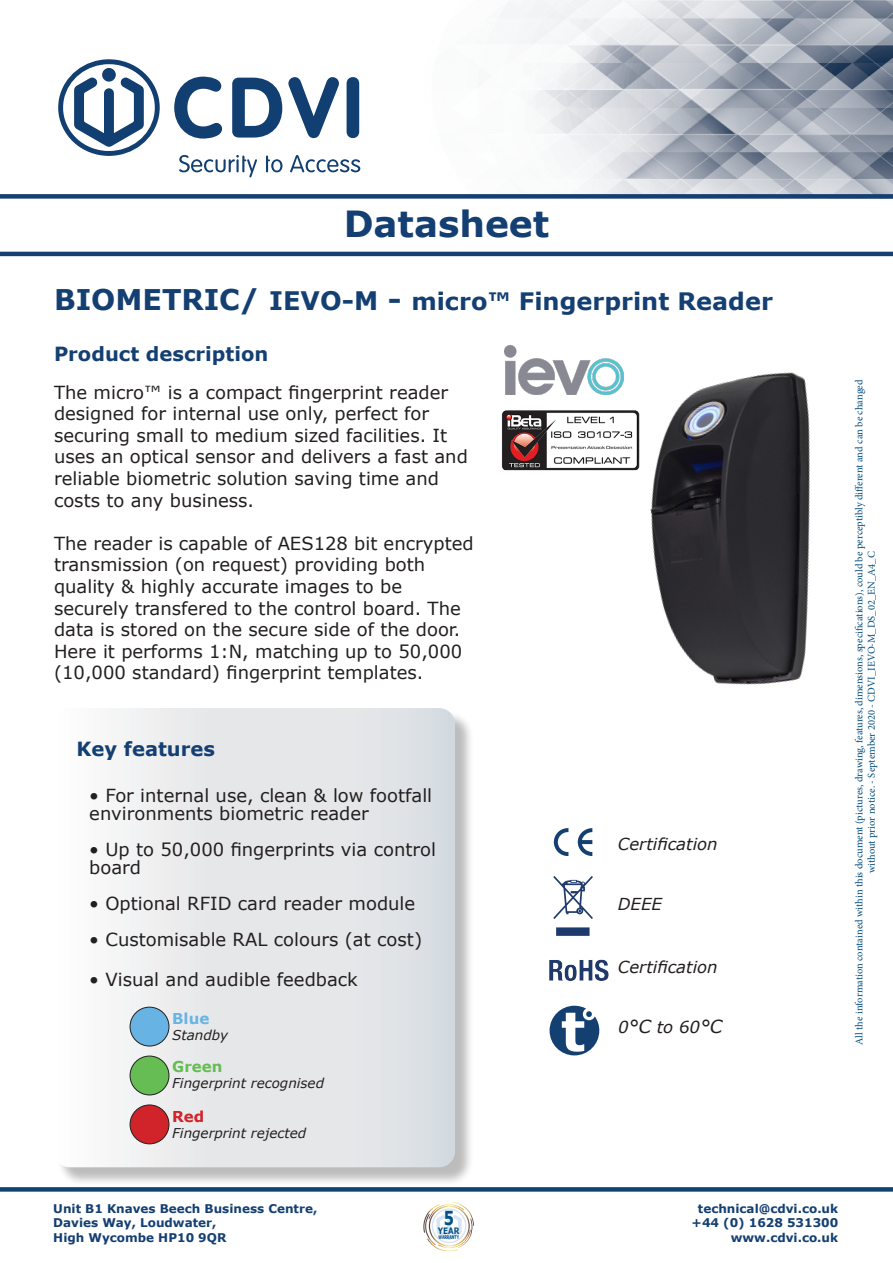
<style>
.page{position:relative;width:893px;height:1263px;background:#fff}
.page>*{position:absolute;margin:0;border:0;box-sizing:border-box;transform-origin:0 0}
.t1{font:700 36px "Verdana";color:#143f72}
.t2{font:700 24px "Verdana";color:#143f72}
.t3{font:700 19.5px "Verdana";color:#143f72}
.t4{font:18px/21.6px "Verdana";color:#231f20}
.t5{font:italic 16.5px "Verdana";color:#231f20}
.t6{font:700 15px "Verdana";color:#66bd54}
.t7{font:700 15px "Verdana";color:#68b4e3}
.t8{font:700 15px "Verdana";color:#d1232a}
.t9{font:italic 13.5px "Verdana";color:#231f20}
.t10{font:700 12px "Verdana";color:#143f72}
.t11{font:10.5px/12.6px "Minion Pro";color:#014d7f;text-align:center}
.t12{font:700 8.85px "Verdana";color:#014f85;scale:.82 1}
.t13{font:700 5.1px "Verdana";color:#014f85;scale:.62 1}
.s1{font-size:28.5px}
.s2{font-size:25.5px}
.s3{font-size:18px}
</style>
<div class="page">
<img style="left:505px;top:345px;width:100px;height:49px">
<img style="left:342px;top:0;width:551px;height:194px">
<div style="left:0;top:194px;width:893px;height:5px;background:#143f72"></div>
<hr style="left:0;top:252px;width:893px;height:4px;background:#143f71">
<svg style="left:58px;top:59px;width:102px;height:97px"></svg>
<svg style="left:179px;top:155px;width:78px;height:22px"></svg>
<svg style="left:266px;top:156px;width:16px;height:16px"></svg>
<svg style="left:290px;top:155px;width:70px;height:17px"></svg>
<svg style="left:174px;top:77px;width:48px;height:62px"></svg>
<svg style="left:232px;top:78px;width:50px;height:60px"></svg>
<svg style="left:288px;top:77px;width:51px;height:61px"></svg>
<div style="left:347px;top:77px;width:12px;height:61px;background:#113f71;border-radius:6px"></div>
<div style="left:0;top:1187px;width:893px;height:5px;background:#0f4372"></div>
<div style="left:56px;top:710px;width:418px;height:476px;background:#231f20;opacity:.3"></div>
<svg style="left:56px;top:708px;width:399px;height:459px"></svg>
<svg style="left:578px;top:828px;width:14px;height:28px"></svg>
<svg style="left:554px;top:828px;width:14px;height:28px"></svg>
<svg style="left:553px;top:876px;width:40px;height:60px"></svg>
<img style="left:549px;top:959px;width:60px;height:22px">
<img style="left:605px;top:358px;width:205px;height:327px">
<svg style="left:550px;top:1006px;width:49px;height:49px"></svg>
<svg style="left:423px;top:1202px;width:51px;height:49px"></svg>
<div style="left:130px;top:1007px;width:39px;height:39px;background:#67b4e4;border-radius:50%"></div>
<div style="left:130px;top:1007px;width:39px;height:39px;border:1px solid #231f20;border-radius:50%"></div>
<div style="left:130px;top:1056px;width:39px;height:39px;background:#66bd54;border-radius:50%"></div>
<div style="left:130px;top:1056px;width:39px;height:39px;border:1px solid #231f20;border-radius:50%"></div>
<div style="left:130px;top:1105px;width:39px;height:39px;background:#d1232a;border-radius:50%"></div>
<div style="left:130px;top:1104px;width:39px;height:40px;border:1px solid #231f20;border-radius:50%"></div>
<img style="left:501px;top:407px;width:148px;height:66px">
<p class="t1" style="left:344px;top:200px;width:207px">Datasheet</p>
<p class="t2" style="left:54px;top:286px;width:720px"><span class="s1">BIOMETRIC/</span> <span class="s2">IEVO-M</span> <span class="s1">-</span> micro™ Fingerprint Reader</p>
<p class="t3" style="left:54px;top:341px;width:216px">Product description</p>
<p class="t4" style="left:54px;top:381px;width:396px">The micro™ is a compact fingerprint reader</p>
<p class="t4" style="left:54px;top:403px;width:377px">designed for internal use only, perfect for</p>
<p class="t4" style="left:54px;top:425px;width:415px">securing small to medium sized facilities. It uses an optical sensor and delivers a fast and reliable biometric solution saving time and costs to any business.</p>
<p class="t4" style="left:54px;top:533px;width:421px">The reader is capable of AES128 bit encrypted transmission (on request) providing both quality &amp; highly accurate images to be securely transfered to the control board. The data is stored on the secure side of the door.<br>Here it performs 1:N, matching up to 50,000 (10,000 standard) fingerprint templates.</p>
<p class="t3" style="left:77px;top:736px;width:140px">Key features</p>
<p class="t4" style="left:89px;top:787px;width:344px;line-height:18px">• For internal use, clean &amp; low footfall environments biometric reader</p>
<p class="t4" style="left:89px;top:841px;width:348px;line-height:18px">• Up to 50,000 fingerprints via control board</p>
<p class="t4" style="left:89px;top:893px;width:327px">• Optional RFID card reader module</p>
<p class="t4" style="left:89px;top:929px;width:334px">• Customisable RAL colours (at cost)</p>
<p class="t4" style="left:89px;top:969px;width:270px">• Visual and audible feedback</p>
<p class="t7" style="left:172px;top:1009px;width:39px">Blue</p>
<p class="t9" style="left:172px;top:1026px;width:58px">Standby</p>
<p class="t6" style="left:172px;top:1057px;width:52px">Green</p>
<p class="t9" style="left:172px;top:1075px;width:153px">Fingerprint recognised</p>
<p class="t8" style="left:172px;top:1106px;width:34px">Red</p>
<p class="t9" style="left:172px;top:1124px;width:136px">Fingerprint rejected</p>
<p class="t5" style="left:618px;top:834px;width:101px">Certification</p>
<p class="t5" style="left:618px;top:894px;width:45px">DEEE</p>
<p class="t5" style="left:618px;top:956px;width:101px">Certification</p>
<p class="t5" style="left:618px;top:1017px;width:106px">0<span class="s3">°C</span> to 60<span class="s3">°C</span></p>
<p class="t11" style="left:853px;top:1045px;width:667px;rotate:-90deg">All the information contained within this document (pictures, drawing, features, dimensions, specifications), could be perceptibly different and can be changed without prior notice. - September 2020 - CDVI_IEVO-M_DS_02_EN_A4_C</p>
<p class="t10" style="left:53px;top:1200px;width:266px">Unit B1 Knaves Beech Business Centre,</p>
<p class="t10" style="left:53px;top:1215px;width:165px">Davies Way, Loudwater,</p>
<p class="t10" style="left:53px;top:1229px;width:175px">High Wycombe HP10 9QR</p>
<p class="t12" style="left:438px;top:1224px;width:28px">YEAR<sup>5</sup></p>
<p class="t13" style="left:438px;top:1234px;width:35px">WARRANTY</p>
<p class="t10" style="left:698px;top:1200px;width:142px">technical@cdvi.co.uk</p>
<p class="t10" style="left:692px;top:1215px;width:148px">+44 (0) 1628 531300</p>
<p class="t10" style="left:731px;top:1229px;width:109px">www.cdvi.co.uk</p>
</div>
